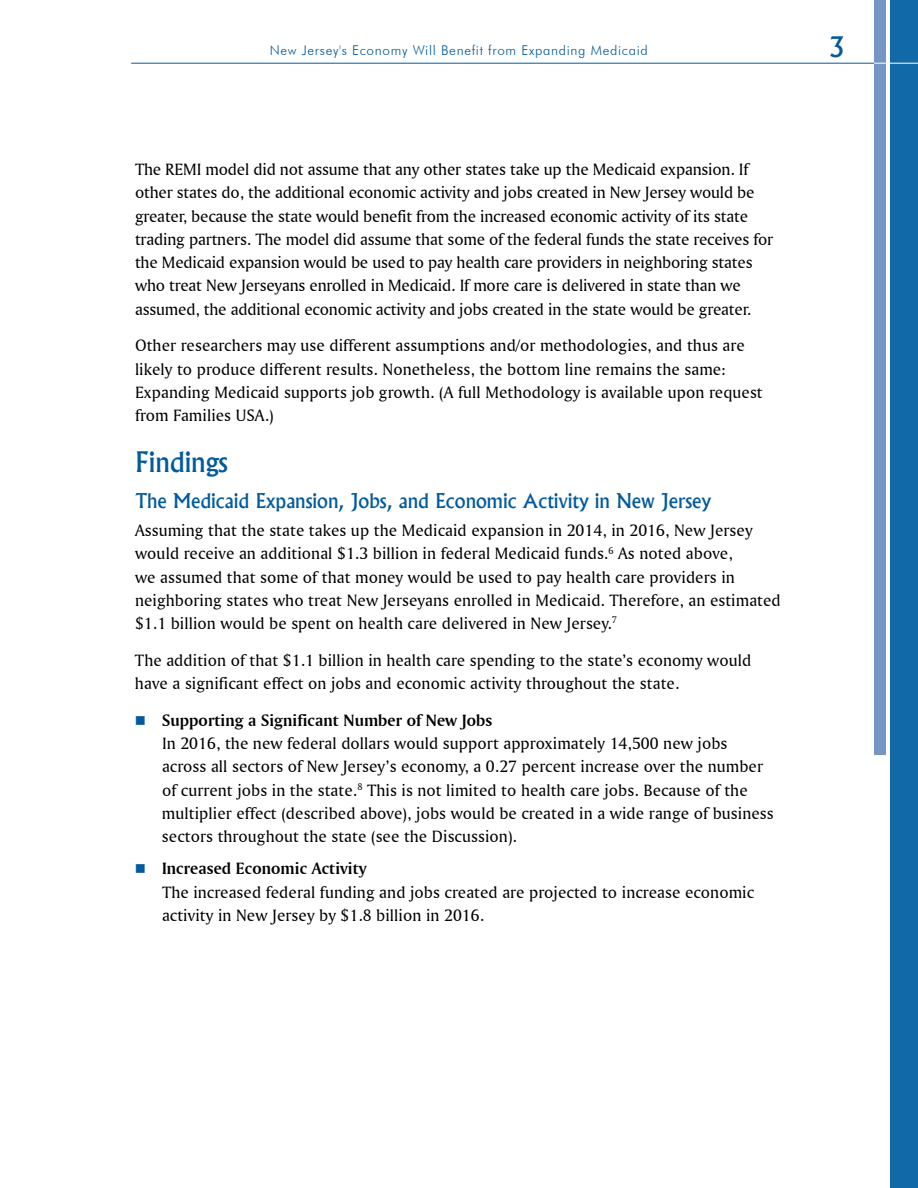
<style>
.page{position:relative;width:918px;height:1188px;background:#fff}
.page>*{position:absolute;margin:0;border:0;box-sizing:border-box;transform-origin:0 0}
.t1{font:500 27px "Albertus";color:#005a9c}
.t2{font:500 19.5px "Albertus";color:#005a9c}
.t3{font:17.25px/23.2px "Amerigo BT Roman A";letter-spacing:.005em;color:#000}
.t4{font:17.25px "Amerigo BT Bold A";letter-spacing:.005em;color:#000}
.t5{font:300 13.5px "Futura BT";letter-spacing:.05em;color:#005a9c}
</style>
<div class="page">
<div style="left:890px;top:0;width:28px;height:1188px;background:#1169a7"></div>
<div style="left:874px;top:0;width:12px;height:754px;background:#7596c5"></div>
<hr style="left:131px;top:63px;width:743px;height:1px;background:#005a9c">
<hr style="left:874px;top:63px;width:44px;height:1px;background:#fff">
<p class="t5" style="left:270px;top:42px;width:380px">New Jersey's Economy Will Benefit from Expanding Medicaid</p>
<h1 class="t1" style="left:828px;top:30px;width:18px">3</h1>
<p class="t3" style="left:135px;top:157px;width:640px">The REMI model did not assume that any other states take up the Medicaid expansion. If other states do, the additional economic activity and jobs created in New Jersey would be greater, because the state would benefit from the increased economic activity of its state trading partners. The model did assume that some of the federal funds the state receives for the Medicaid expansion would be used to pay health care providers in neighboring states who treat New Jerseyans enrolled in Medicaid. If more care is delivered in state than we assumed, the additional economic activity and jobs created in the state would be greater.</p>
<p class="t3" style="left:135px;top:334px;width:629px">Other researchers may use different assumptions and/or methodologies, and thus are likely to produce different results. Nonetheless, the bottom line remains the same:<br>Expanding Medicaid supports job growth. (A full Methodology is available upon request from Families USA.)</p>
<h1 class="t1" style="left:135px;top:445px;width:95px">Findings</h1>
<p class="t2" style="left:135px;top:489px;width:578px">The Medicaid Expansion, Jobs, and Economic Activity in New Jersey</p>
<p class="t3" style="left:135px;top:518px;width:647px">Assuming that the state takes up the Medicaid expansion in 2014, in 2016, New Jersey would receive an additional $1.3 billion in federal Medicaid funds.<sup>6</sup> As noted above,<br>we assumed that some of that money would be used to pay health care providers in neighboring states who treat New Jerseyans enrolled in Medicaid. Therefore, an estimated $1.1 billion would be spent on health care delivered in New Jersey.<sup>7</sup></p>
<p class="t3" style="left:135px;top:648px;width:618px">The addition of that $1.1 billion in health care spending to the state’s economy would have a significant effect on jobs and economic activity throughout the state.</p>
<p class="t4" style="left:162px;top:710px;width:332px">Supporting a Significant Number of New Jobs</p>
<p class="t3" style="left:162px;top:731px;width:613px">In 2016, the new federal dollars would support approximately 14,500 new jobs across all sectors of New Jersey’s economy, a 0.27 percent increase over the number of current jobs in the state.<sup>8</sup> This is not limited to health care jobs. Because of the multiplier effect (described above), jobs would be created in a wide range of business sectors throughout the state (see the Discussion).</p>
<p class="t4" style="left:162px;top:858px;width:206px">Increased Economic Activity</p>
<p class="t3" style="left:162px;top:880px;width:594px">The increased federal funding and jobs created are projected to increase economic activity in New Jersey by $1.8 billion in 2016.</p>
</div>
